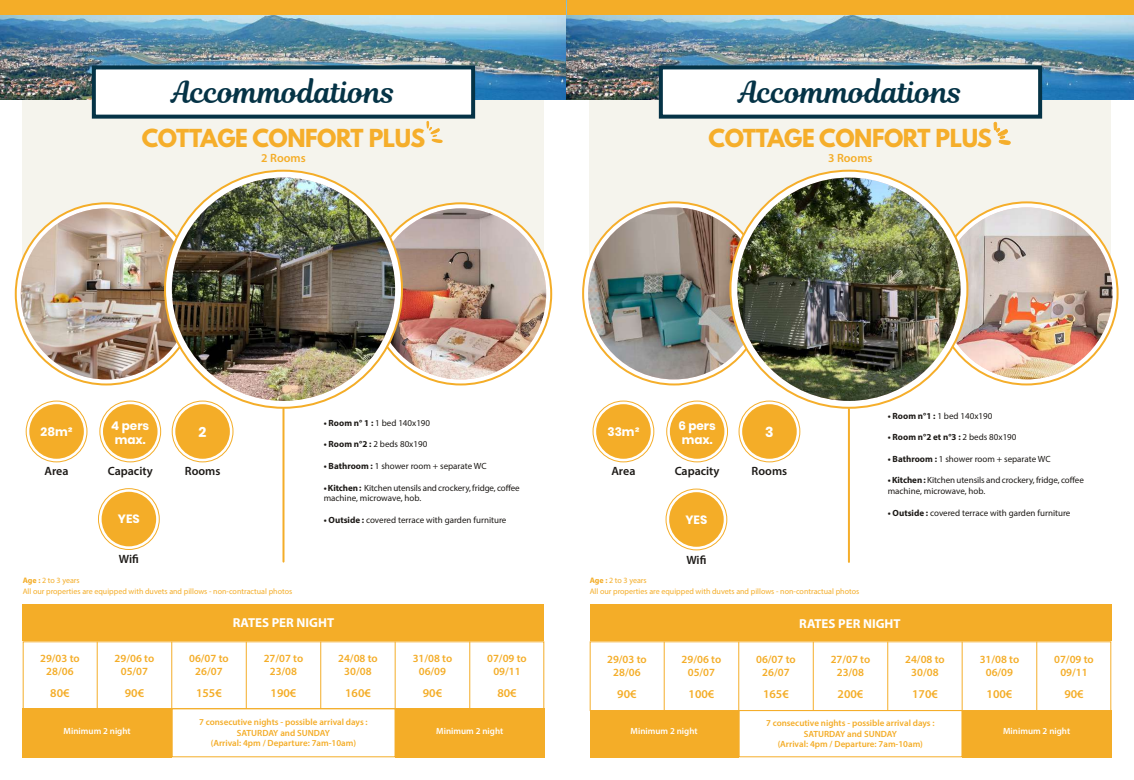
<style>
.page{position:relative;width:1134px;height:780px;background:#fff}
.page>*{position:absolute;margin:0;border:0;box-sizing:border-box;transform-origin:0 0}
.t1{font:30px "Magnolia Script";color:#053346}
.t2{font:700 22px "League Spartan";letter-spacing:-.02em;color:#f5ae2b}
.t3{font:700 14px "Poppins";color:#fff}
.t4{font:700 13px "Myriad Pro";color:#fff}
.t5{font:600 12px "Myriad Pro";color:#f4ad28}
.t6{font:600 12px "Myriad Pro";color:#1d1a17}
.t7{font:700 12px/14.4px "Poppins";color:#fff}
.t8{font:600 11px/13.2px "Myriad Pro";color:#f4ad28;text-align:center}
.t9{font:9px/10.8px "Myriad Pro";color:#1d1a17}
.t10{font:600 9px/10.8px "Myriad Pro";color:#f4ad28;text-align:center}
.t11{font:600 9px "Myriad Pro";color:#fff}
.t12{font:700 9px "Myriad Pro";color:#1d1a17}
.t13{font:8px/10.8px "Myriad Pro";color:#f4ad28}
.s1{font-weight:700}
.s2{font-weight:400}
</style>
<div class="page">
<div style="left:23px;top:62px;width:521px;height:233px;background:#f5f4ed"></div>
<svg style="left:370px;top:203px;width:181px;height:181px"></svg>
<svg style="left:16px;top:203px;width:181px;height:181px"></svg>
<img style="left:21px;top:208px;width:171px;height:171px;border-radius:86px">
<img style="left:375px;top:208px;width:171px;height:171px;border-radius:86px">
<svg style="left:165px;top:171px;width:237px;height:237px"></svg>
<img style="left:172px;top:177px;width:223px;height:224px;border-radius:112px">
<svg style="left:426px;top:121px;width:17px;height:22px"></svg>
<div style="left:99px;top:400px;width:62px;height:62px;border:1px solid #f4ad28;border-radius:50%"></div>
<div style="left:103px;top:404px;width:55px;height:54px;background:#f4ad28;border-radius:50%"></div>
<div style="left:172px;top:400px;width:61px;height:62px;border:1px solid #f4ad28;border-radius:50%"></div>
<div style="left:175px;top:404px;width:55px;height:54px;background:#f4ad28;border-radius:50%"></div>
<div style="left:98px;top:488px;width:62px;height:62px;border:1px solid #f4ad28;border-radius:50%"></div>
<div style="left:102px;top:491px;width:54px;height:55px;background:#f4ad28;border-radius:50%"></div>
<hr style="left:282px;top:409px;width:2px;height:152px;background:#f4ad28">
<div style="left:26px;top:400px;width:61px;height:62px;border:1px solid #f4ad28;border-radius:50%"></div>
<div style="left:29px;top:404px;width:55px;height:54px;background:#f4ad28;border-radius:50%"></div>
<div style="left:23px;top:604px;width:521px;height:37px;background:#f4ad28"></div>
<div style="left:23px;top:708px;width:149px;height:49px;background:#f4ad28"></div>
<div style="left:395px;top:708px;width:149px;height:49px;background:#f4ad28"></div>
<img style="left:0;top:14px;width:567px;height:85px">
<div style="left:0;top:0;width:567px;height:14px;background:#f4ad28"></div>
<div style="left:92px;top:65px;width:383px;height:54px;background:#fff;border:4px solid #053346"></div>
<div style="left:590px;top:62px;width:521px;height:233px;background:#f5f4ed"></div>
<svg style="left:935px;top:202px;width:182px;height:182px"></svg>
<svg style="left:583px;top:202px;width:182px;height:182px"></svg>
<img style="left:588px;top:207px;width:172px;height:172px;border-radius:86px">
<img style="left:941px;top:207px;width:171px;height:172px;border-radius:86px">
<svg style="left:730px;top:171px;width:237px;height:237px"></svg>
<img style="left:737px;top:177px;width:223px;height:224px;border-radius:112px">
<svg style="left:993px;top:121px;width:18px;height:24px"></svg>
<div style="left:666px;top:400px;width:62px;height:62px;border:1px solid #f5ae2b;border-radius:50%"></div>
<div style="left:670px;top:404px;width:54px;height:54px;background:#f4ad28;border-radius:50%"></div>
<div style="left:738px;top:400px;width:62px;height:62px;border:1px solid #f5ae2b;border-radius:50%"></div>
<div style="left:742px;top:404px;width:55px;height:54px;background:#f4ad28;border-radius:50%"></div>
<hr style="left:848px;top:409px;width:2px;height:153px;background:#f5ae2b">
<div style="left:592px;top:400px;width:62px;height:62px;border:1px solid #f5ae2b;border-radius:50%"></div>
<div style="left:596px;top:404px;width:55px;height:54px;background:#f4ad28;border-radius:50%"></div>
<div style="left:590px;top:604px;width:521px;height:37px;background:#f4ad28"></div>
<div style="left:590px;top:710px;width:149px;height:47px;background:#f4ad28"></div>
<div style="left:962px;top:710px;width:149px;height:47px;background:#f4ad28"></div>
<div style="left:665px;top:488px;width:62px;height:62px;border:1px solid #f5ae2b;border-radius:50%"></div>
<div style="left:669px;top:492px;width:55px;height:54px;background:#f4ad28;border-radius:50%"></div>
<img style="left:567px;top:14px;width:567px;height:85px">
<div style="left:567px;top:0;width:567px;height:14px;background:#f4ad28"></div>
<div style="left:659px;top:65px;width:383px;height:54px;background:#fff;border:4px solid #053346"></div>
<div style="left:23px;top:641px;width:521px;height:68px;border:1px solid #f4ad28"></div>
<hr style="left:97px;top:641px;width:1px;height:67px;background:#f4ad28">
<hr style="left:171px;top:641px;width:1px;height:67px;background:#f4ad28">
<hr style="left:246px;top:641px;width:1px;height:67px;background:#f4ad28">
<hr style="left:320px;top:641px;width:1px;height:67px;background:#f4ad28">
<hr style="left:395px;top:641px;width:1px;height:67px;background:#f4ad28">
<hr style="left:469px;top:641px;width:1px;height:67px;background:#f4ad28">
<div style="left:590px;top:641px;width:521px;height:70px;border:1px solid #f5ae2b"></div>
<hr style="left:664px;top:641px;width:1px;height:69px;background:#f5ae2b">
<hr style="left:738px;top:641px;width:1px;height:69px;background:#f5ae2b">
<hr style="left:813px;top:641px;width:1px;height:69px;background:#f5ae2b">
<hr style="left:887px;top:641px;width:1px;height:69px;background:#f5ae2b">
<hr style="left:962px;top:641px;width:1px;height:69px;background:#f5ae2b">
<hr style="left:1036px;top:641px;width:1px;height:69px;background:#f5ae2b">
<h1 class="t1" style="left:171px;top:71px;width:226px">Accommodations</h1>
<h2 class="t2" style="left:142px;top:121px;width:285px">COTTAGE CONFORT PLUS</h2>
<h3 class="t5" style="left:261px;top:151px;width:46px">2 Rooms</h3>
<h1 class="t1" style="left:738px;top:71px;width:226px">Accommodations</h1>
<h2 class="t2" style="left:709px;top:121px;width:285px">COTTAGE CONFORT PLUS</h2>
<h3 class="t5" style="left:828px;top:151px;width:46px">3 Rooms</h3>
<h3 class="t7" style="left:41px;top:424px;width:33px">28m²</h3>
<h3 class="t6" style="left:45px;top:463px;width:26px">Area</h3>
<h3 class="t7" style="left:111px;top:418px;width:39px">4 pers max.</h3>
<h3 class="t6" style="left:108px;top:463px;width:46px">Capacity</h3>
<h3 class="t7" style="left:118px;top:512px;width:23px">YES</h3>
<h3 class="t6" style="left:119px;top:551px;width:21px">Wifi</h3>
<h3 class="t3" style="left:199px;top:424px;width:9px">2</h3>
<h3 class="t6" style="left:185px;top:463px;width:37px">Rooms</h3>
<p class="t9" style="left:324px;top:417px;width:108px"><span class="s1">• Room n° 1 :</span> 1 bed 140x190</p>
<p class="t9" style="left:324px;top:438px;width:105px"><span class="s1">• Room n°2 :</span> 2 beds 80x190</p>
<p class="t9" style="left:324px;top:460px;width:164px"><span class="s1">• Bathroom :</span> 1 shower room + separate WC</p>
<p class="t9" style="left:324px;top:482px;width:197px"><span class="s1">• Kitchen :</span> Kitchen utensils and crockery, fridge, coffee machine, microwave, hob.</p>
<p class="t9" style="left:324px;top:514px;width:184px"><span class="s1">• Outside :</span> covered terrace with garden furniture</p>
<h3 class="t7" style="left:607px;top:424px;width:33px">33m²</h3>
<h3 class="t6" style="left:611px;top:463px;width:26px">Area</h3>
<h3 class="t7" style="left:678px;top:418px;width:39px">6 pers max.</h3>
<h3 class="t6" style="left:675px;top:463px;width:46px">Capacity</h3>
<h3 class="t7" style="left:685px;top:512px;width:23px">YES</h3>
<h3 class="t6" style="left:686px;top:552px;width:21px">Wifi</h3>
<h3 class="t3" style="left:765px;top:424px;width:10px">3</h3>
<h3 class="t6" style="left:752px;top:463px;width:37px">Rooms</h3>
<p class="t9" style="left:888px;top:410px;width:106px"><span class="s1">• Room n°1 :</span> 1 bed 140x190</p>
<p class="t12" style="left:888px;top:431px;width:130px">• Room n°2 et n°3 : <span class="s2">2 beds 80x190</span></p>
<p class="t9" style="left:888px;top:453px;width:164px"><span class="s1">• Bathroom :</span> 1 shower room + separate WC</p>
<p class="t9" style="left:888px;top:475px;width:198px"><span class="s1">• Kitchen :</span> Kitchen utensils and crockery, fridge, coffee machine, microwave, hob.</p>
<p class="t9" style="left:888px;top:507px;width:184px"><span class="s1">• Outside :</span> covered terrace with garden furniture</p>
<p class="t13" style="left:23px;top:575px;width:271px"><span class="s1">Age :</span> 2 to 3 years<br>All our properties are equipped with duvets and pillows - non-contractual photos</p>
<p class="t13" style="left:590px;top:575px;width:271px"><span class="s1">Age :</span> 2 to 3 years<br>All our properties are equipped with duvets and pillows - non-contractual photos</p>
<h3 class="t4" style="left:233px;top:614px;width:103px">RATES PER NIGHT</h3>
<h3 class="t4" style="left:799px;top:615px;width:103px">RATES PER NIGHT</h3>
<p class="t8" style="left:40px;top:651px;width:41px">29/03 to<br>28/06</p>
<p class="t8" style="left:115px;top:651px;width:41px">29/06 to<br>05/07</p>
<p class="t8" style="left:189px;top:651px;width:41px">06/07 to<br>26/07</p>
<p class="t8" style="left:264px;top:651px;width:41px">27/07 to<br>23/08</p>
<p class="t8" style="left:338px;top:651px;width:41px">24/08 to<br>30/08</p>
<p class="t8" style="left:413px;top:651px;width:41px">31/08 to<br>06/09</p>
<p class="t8" style="left:487px;top:651px;width:41px">07/09 to<br>09/11</p>
<h3 class="t5" style="left:50px;top:685px;width:21px">80€</h3>
<h3 class="t5" style="left:125px;top:685px;width:21px">90€</h3>
<h3 class="t5" style="left:196px;top:685px;width:27px">155€</h3>
<h3 class="t5" style="left:271px;top:685px;width:27px">190€</h3>
<h3 class="t5" style="left:345px;top:685px;width:27px">160€</h3>
<h3 class="t5" style="left:423px;top:685px;width:21px">90€</h3>
<h3 class="t5" style="left:497px;top:685px;width:21px">80€</h3>
<p class="t8" style="left:607px;top:652px;width:41px">29/03 to<br>28/06</p>
<p class="t8" style="left:682px;top:652px;width:41px">29/06 to<br>05/07</p>
<p class="t8" style="left:756px;top:652px;width:41px">06/07 to<br>26/07</p>
<p class="t8" style="left:831px;top:652px;width:41px">27/07 to<br>23/08</p>
<p class="t8" style="left:905px;top:652px;width:41px">24/08 to<br>30/08</p>
<p class="t8" style="left:980px;top:652px;width:41px">31/08 to<br>06/09</p>
<p class="t8" style="left:1054px;top:652px;width:41px">07/09 to<br>09/11</p>
<h3 class="t5" style="left:617px;top:686px;width:21px">90€</h3>
<h3 class="t5" style="left:689px;top:686px;width:27px">100€</h3>
<h3 class="t5" style="left:763px;top:686px;width:27px">165€</h3>
<h3 class="t5" style="left:838px;top:686px;width:27px">200€</h3>
<h3 class="t5" style="left:912px;top:686px;width:27px">170€</h3>
<h3 class="t5" style="left:987px;top:686px;width:27px">100€</h3>
<h3 class="t5" style="left:1064px;top:686px;width:21px">90€</h3>
<p class="t10" style="left:199px;top:716px;width:170px">7 consecutive nights - possible arrival days :<br>SATURDAY and SUNDAY<br>(Arrival: 4pm / Departure: 7am-10am)</p>
<p class="t11" style="left:64px;top:725px;width:69px">Minimum 2 night</p>
<p class="t11" style="left:436px;top:725px;width:69px">Minimum 2 night</p>
<p class="t10" style="left:766px;top:717px;width:170px">7 consecutive nights - possible arrival days :<br>SATURDAY and SUNDAY<br>(Arrival: 4pm / Departure: 7am-10am)</p>
<p class="t11" style="left:631px;top:725px;width:69px">Minimum 2 night</p>
<p class="t11" style="left:1003px;top:725px;width:69px">Minimum 2 night</p>
</div>
